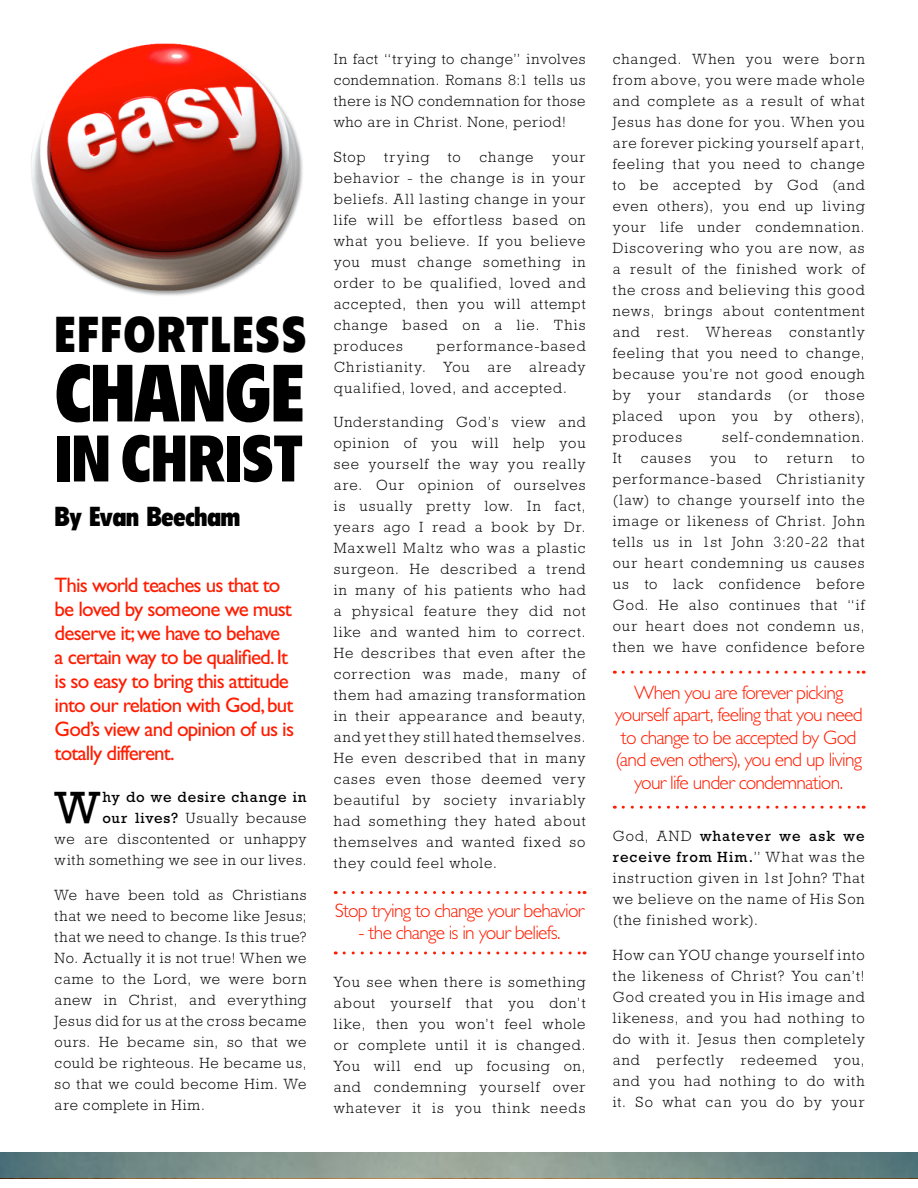
<style>
.page{position:relative;width:918px;height:1188px;background:#fff}
.page>*{position:absolute;margin:0;border:0;box-sizing:border-box;transform-origin:0 0}
.t1{font:900 condensed 79.5px "Flyer LT Std";letter-spacing:-.02em;color:#000}
.t2{font:900 condensed 64.5px "Flyer LT Std";color:#000}
.t3{font:900 condensed 49.5px "Flyer LT Std";letter-spacing:.035em;color:#000}
.t4{font:45.9px "Rockwell Std";color:#000}
.t5{font:900 condensed 27px "Flyer LT Std";letter-spacing:-.02em;color:#000}
.t6{font:21px/24px "Gill Sans Std";letter-spacing:-.04em;color:#ff1c00}
.t7{font:300 19.5px/22.5px "Gill Sans Std";letter-spacing:-.04em;color:#ff1c00;text-align:center}
.t8{font:300 15px/21px "Rockwell Std";letter-spacing:.06em;color:#000;text-align:justify}
.s1{font-weight:400}
</style>
<div class="page">
<img style="left:31px;top:43px;width:272px;height:253px">
<img style="left:0;top:1177px;width:918px;height:1px">
<svg style="left:0;top:1153px;width:918px;height:24px;background:#7b918c"></svg>
<svg style="left:344px;top:951px;width:241px;height:3px"></svg>
<svg style="left:344px;top:891px;width:241px;height:3px"></svg>
<svg style="left:623px;top:806px;width:241px;height:3px"></svg>
<svg style="left:623px;top:671px;width:241px;height:3px"></svg>
<h3 class="t3" style="left:55px;top:306px;width:253px">EFFORTLESS</h3>
<h1 class="t1" style="left:55px;top:346px;width:246px">CHANGE</h1>
<h2 class="t2" style="left:55px;top:421px;width:249px">IN CHRIST</h2>
<h3 class="t5" style="left:55px;top:501px;width:187px">BY EVAN BEECHAM</h3>
<h3 class="t6" style="left:55px;top:574px;width:241px">This world teaches us that to be loved by someone we must deserve it; we have to behave a certain way to be qualified. It is so easy to bring this attitude into our relation with God, but<br>God’s view and opinion of us is totally different.</h3>
<h3 class="t4" style="left:55px;top:781px;width:47px">W</h3>
<p class="t8" style="left:55px;top:787px;width:253px;text-align:right"><span class="s1">hy do we desire change in<br>our lives?</span> Usually because<br>we are discontented or unhappy with something we see in our lives.</p>
<p class="t8" style="left:55px;top:884px;width:253px">We have been told as Christians that we need to become like Jesus; that we need to change. Is this true?<br>No. Actually it is not true! When we came to the Lord, we were born anew in Christ, and everything Jesus did for us at the cross became ours. He became sin, so that we could be righteous. He became us, so that we could become Him. We are complete in Him.</p>
<p class="t8" style="left:334px;top:49px;width:253px">In fact “trying to change” involves condemnation. Romans 8:1 tells us there is NO condemnation for those who are in Christ. None, period!</p>
<p class="t8" style="left:334px;top:146px;width:253px">Stop trying to change your behavior - the change is in your beliefs. All lasting change in your life will be effortless based on what you believe. If you believe you must change something in order to be qualified, loved and accepted, then you will attempt change based on a lie. This produces</p>
<p class="t8" style="left:334px;top:335px;width:253px;text-indent:103px">performance-based Christianity. You are already qualified, loved, and accepted.</p>
<p class="t8" style="left:334px;top:412px;width:253px">Understanding God’s view and opinion of you will help you see yourself the way you really are. Our opinion of ourselves is usually pretty low. In fact, years ago I read a book by Dr.<br>Maxwell Maltz who was a plastic surgeon. He described a trend in many of his patients who had a physical feature they did not like and wanted him to correct.<br>He describes that even after the correction was made, many of them had amazing transformation in their appearance and beauty, and yet they still hated themselves.<br>He even described that in many cases even those deemed very beautiful by society invariably had something they hated about themselves and wanted fixed so they could feel whole.</p>
<h3 class="t7" style="left:335px;top:899px;width:251px">Stop trying to change your behavior</h3>
<h3 class="t7" style="left:359px;top:922px;width:203px">- the change is in your beliefs.</h3>
<p class="t8" style="left:334px;top:971px;width:253px">You see when there is something about yourself that you don’t like, then you won’t feel whole or complete until it is changed.<br>You will end up focusing on, and condemning yourself over whatever it is you think needs</p>
<p class="t8" style="left:613px;top:49px;width:253px">changed. When you were born from above, you were made whole and complete as a result of what Jesus has done for you. When you are forever picking yourself apart, feeling that you need to change to be accepted by God (and even others), you end up living your life under condemnation.<br>Discovering who you are now, as a result of the finished work of the cross and believing this good news, brings about contentment and rest. Whereas constantly feeling that you need to change, because you’re not good enough by your standards (or those placed upon you by others), produces</p>
<p class="t8" style="left:722px;top:427px;width:144px">self-condemnation.</p>
<p class="t8" style="left:613px;top:448px;width:10px">It</p>
<p class="t8" style="left:641px;top:448px;width:52px">causes</p>
<p class="t8" style="left:710px;top:448px;width:27px">you</p>
<p class="t8" style="left:755px;top:448px;width:14px">to</p>
<p class="t8" style="left:787px;top:448px;width:47px">return</p>
<p class="t8" style="left:613px;top:448px;width:253px;text-indent:239px">to performance-based Christianity (law) to change yourself into the image or likeness of Christ. John tells us in 1st John 3:20-22 that our heart condemning us causes us to lack confidence before God. He also continues that “if our heart does not condemn us, then we have confidence before</p>
<h3 class="t7" style="left:615px;top:681px;width:249px">When you are forever picking yourself apart, feeling that you need to change to be accepted by God (and even others), you end up living your life under condemnation.</h3>
<p class="t8" style="left:613px;top:826px;width:253px">God, AND <span class="s1">whatever we ask we receive from Him.</span>” What was the instruction given in 1st John? That we believe on the name of His Son (the finished work).</p>
<p class="t8" style="left:613px;top:944px;width:253px">How can YOU change yourself into the likeness of Christ? You can’t!<br>God created you in His image and likeness, and you had nothing to do with it. Jesus then completely and perfectly redeemed you, and you had nothing to do with it. So what can you do by your</p>
</div>
